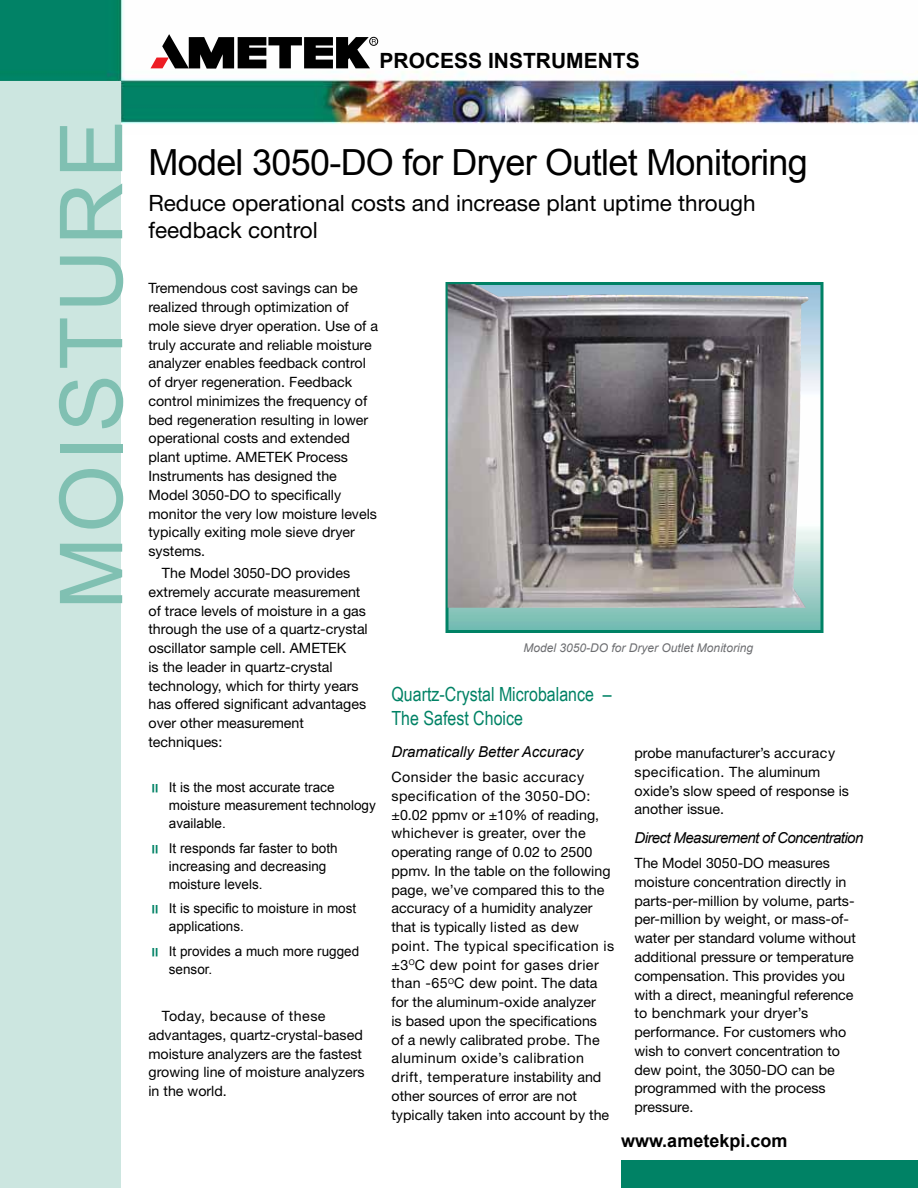
<style>
.page{position:relative;width:918px;height:1188px;background:#fff}
.page>*{position:absolute;margin:0;border:0;box-sizing:border-box;transform-origin:0 0}
.t1{font:87px "Arial";letter-spacing:.05em;color:#80c0b2}
.t2{font:36px "Arial";letter-spacing:-.02em;color:#000}
.t3{font:22.5px/27px "Helvetica Neue";color:#000}
.t4{font:700 21px "Arial";color:#000}
.t5{font:19.5px/24px "Arial Narrow";color:#008265}
.t6{font:700 18px "Arial";color:#000}
.t7{font:italic 15px "Arial";letter-spacing:-.04em;color:#000}
.t8{font:italic 15px "Arial";color:#000}
.t9{font:14.25px/18.8px "Helvetica Neue";color:#000}
.t10{font:13.5px/18px "Arial";color:#000}
.t11{font:italic 12px "Arial";color:#6d6e71}
</style>
<div class="page">
<img style="left:0;top:0;width:918px;height:124px">
<div style="left:0;top:81px;width:122px;height:1107px;background:#cce6e0"></div>
<div style="left:369px;top:37px;width:9px;height:9px;border:1px solid #000;border-radius:50%"></div>
<svg style="left:151px;top:34px;width:225px;height:35px"></svg>
<div style="left:621px;top:1160px;width:297px;height:28px;background:#008265"></div>
<div style="left:446px;top:282px;width:378px;height:351px;border:3px solid #008265"></div>
<img style="left:448px;top:284px;width:361px;height:324px">
<h1 class="t1" style="left:35px;top:610px;width:491px;rotate:-90deg">MOISTURE</h1>
<h3 class="t4" style="left:380px;top:47px;width:262px">PROCESS INSTRUMENTS</h3>
<h2 class="t2" style="left:148px;top:138px;width:661px">Model 3050-DO for Dryer Outlet Monitoring</h2>
<h3 class="t3" style="left:148px;top:190px;width:609px">Reduce operational costs and increase plant uptime through feedback control</h3>
<p class="t9" style="left:148px;top:279px;width:231px">Tremendous cost savings can be realized through optimization of mole sieve dryer operation. Use of a truly accurate and reliable moisture analyzer enables feedback control of dryer regeneration. Feedback control minimizes the frequency of bed regeneration resulting in lower operational costs and extended plant uptime. AMETEK Process<br>Instruments has designed the<br>Model 3050-DO to specifically monitor the very low moisture levels typically exiting mole sieve dryer systems.</p>
<p class="t9" style="left:148px;top:563px;width:221px;text-indent:13px">The Model 3050-DO provides extremely accurate measurement of trace levels of moisture in a gas through the use of a quartz-crystal oscillator sample cell. AMETEK<br>is the leader in quartz-crystal technology, which for thirty years has offered significant advantages over other measurement techniques:</p>
<p class="t10" style="left:169px;top:779px;width:209px">It is the most accurate trace moisture measurement technology available.</p>
<p class="t10" style="left:169px;top:839px;width:170px">It responds far faster to both increasing and decreasing moisture levels.</p>
<p class="t10" style="left:169px;top:900px;width:189px">It is specific to moisture in most applications.</p>
<p class="t10" style="left:169px;top:942px;width:192px">It provides a much more rugged sensor.</p>
<p class="t9" style="left:148px;top:1006px;width:218px;text-indent:13px">Today, because of these advantages, quartz-crystal-based moisture analyzers are the fastest growing line of moisture analyzers in the world.</p>
<p class="t11" style="left:524px;top:640px;width:231px">Model 3050-DO for Dryer Outlet Monitoring</p>
<h3 class="t5" style="left:392px;top:682px;width:222px">Quartz-Crystal Microbalance –<br>The Safest Choice</h3>
<p class="t8" style="left:392px;top:742px;width:193px">Dramatically Better Accuracy</p>
<p class="t9" style="left:391px;top:768px;width:224px">Consider the basic accuracy specification of the 3050-DO: ±0.02 ppmv or ±10% of reading, whichever is greater, over the operating range of 0.02 to 2500 ppmv. In the table on the following page, we’ve compared this to the accuracy of a humidity analyzer that is typically listed as dew point. The typical specification is ±3<sup>O</sup>C dew point for gases drier than -65<sup>O</sup>C dew point. The data for the aluminum-oxide analyzer<br>is based upon the specifications<br>of a newly calibrated probe. The aluminum oxide’s calibration drift, temperature instability and other sources of error are not typically taken into account by the</p>
<p class="t9" style="left:635px;top:744px;width:216px">probe manufacturer’s accuracy specification. The aluminum oxide’s slow speed of response is another issue.</p>
<p class="t7" style="left:634px;top:828px;width:230px">Direct Measurement of Concentration</p>
<p class="t9" style="left:634px;top:854px;width:223px">The Model 3050-DO measures moisture concentration directly in parts-per-million by volume, parts&shy;per-million by weight, or mass-of&shy;water per standard volume without additional pressure or temperature compensation. This provides you with a direct, meaningful reference to benchmark your dryer’s performance. For customers who wish to convert concentration to dew point, the 3050-DO can be programmed with the process pressure.</p>
<p class="t6" style="left:621px;top:1129px;width:168px">www.ametekpi.com</p>
</div>
